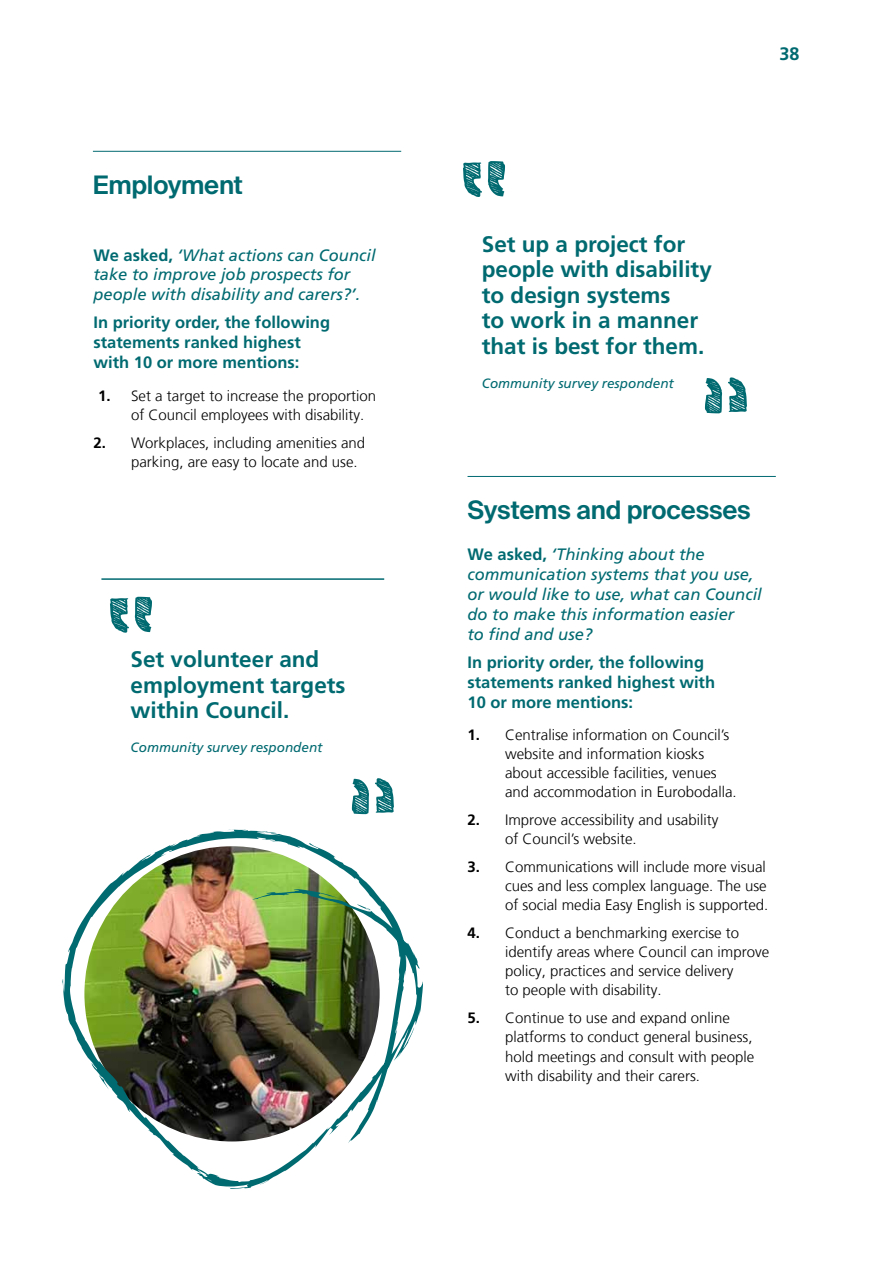
<style>
.page{position:relative;width:893px;height:1263px;background:#fff}
.page>*{position:absolute;margin:0;border:0;box-sizing:border-box;transform-origin:0 0}
.t1{font:600 25.5px "Suisse Intl";letter-spacing:-.01em;color:#006a71}
.t2{font:700 22.5px/25.5px "Frutiger LT Std";color:#006a71}
.t3{font:700 18px "Frutiger LT Std";color:#006a71}
.t4{font:italic 16.5px/19.8px "Frutiger";color:#006a71}
.t5{font:700 16.5px/19.8px "Frutiger LT Std";color:#006a71}
.t6{font:300 15px/19.2px "Frutiger LT";color:#000}
.t7{font:italic 13.5px "Frutiger";color:#006a71}
.s1{font-family:"Frutiger LT Std";font-weight:700;font-style:normal}
.s2{font-family:"Frutiger LT Std";font-weight:700}
</style>
<div class="page">
<hr style="left:93px;top:151px;width:308px;height:1px;background:#006a71">
<hr style="left:468px;top:476px;width:308px;height:1px;background:#006a71">
<hr style="left:101px;top:578px;width:283px;height:2px;background:#006a71">
<img style="left:62px;top:829px;width:361px;height:360px">
<h1 class="t1" style="left:93px;top:170px;width:152px">Employment</h1>
<p class="t4" style="left:94px;top:245px;width:284px"><span class="s1">We asked,</span> ‘What actions can Council take to improve job prospects for people with disability and carers?’.</p>
<p class="t5" style="left:94px;top:313px;width:238px">In priority order, the following statements ranked highest with 10 or more mentions:</p>
<p class="t6" style="left:131px;top:386px;width:247px;text-indent:-33px"><span class="s2">1.</span> Set a target to increase the proportion of Council employees with disability.</p>
<p class="t6" style="left:131px;top:433px;width:236px;text-indent:-38px"><span class="s2">2.</span> Workplaces, including amenities and parking, are easy to locate and use.</p>
<h2 class="t2" style="left:131px;top:647px;width:217px">Set volunteer and employment targets within Council.</h2>
<p class="t7" style="left:131px;top:740px;width:194px">Community survey respondent</p>
<p class="t3" style="left:779px;top:43px;width:22px">38</p>
<h2 class="t2" style="left:482px;top:231px;width:232px">Set up a project for people with disability to design systems<br>to work in a manner that is best for them.</h2>
<p class="t7" style="left:482px;top:375px;width:194px">Community survey respondent</p>
<h1 class="t1" style="left:468px;top:496px;width:285px">Systems and processes</h1>
<p class="t4" style="left:468px;top:545px;width:296px"><span class="s1">We asked,</span> ‘Thinking about the communication systems that you use, or would like to use, what can Council do to make this information easier<br>to find and use?</p>
<p class="t5" style="left:468px;top:652px;width:249px">In priority order, the following statements ranked highest with<br>10 or more mentions:</p>
<p class="t6" style="left:505px;top:725px;width:233px;text-indent:-38px"><span class="s2">1.</span> Centralise information on Council’s website and information kiosks about accessible facilities, venues and accommodation in Eurobodalla.</p>
<p class="t6" style="left:505px;top:810px;width:215px;text-indent:-38px"><span class="s2">2.</span> Improve accessibility and usability of Council’s website.</p>
<p class="t6" style="left:505px;top:857px;width:265px;text-indent:-38px"><span class="s2">3.</span> Communications will include more visual cues and less complex language. The use of social media Easy English is supported.</p>
<p class="t6" style="left:505px;top:923px;width:266px;text-indent:-38px"><span class="s2">4.</span> Conduct a benchmarking exercise to identify areas where Council can improve policy, practices and service delivery<br>to people with disability.</p>
<p class="t6" style="left:505px;top:1008px;width:251px;text-indent:-38px"><span class="s2">5.</span> Continue to use and expand online platforms to conduct general business, hold meetings and consult with people with disability and their carers.</p>
</div>
